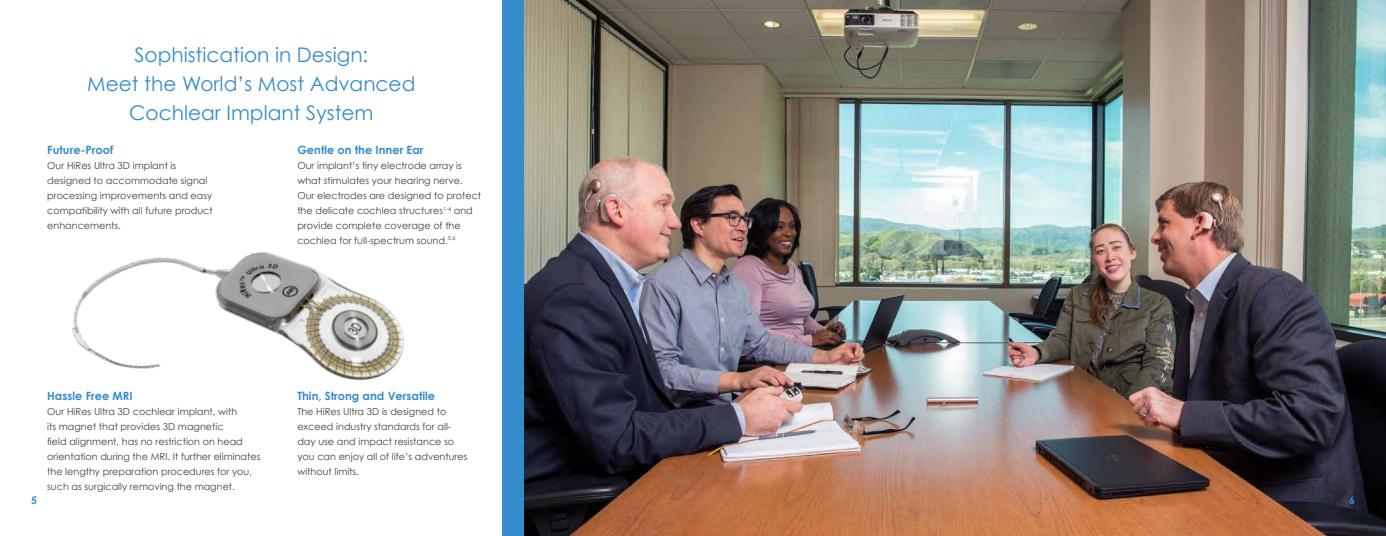
<style>
.page{position:relative;width:1386px;height:536px;background:#fff}
.page>*{position:absolute;margin:0;border:0;box-sizing:border-box;transform-origin:0 0}
.t1{font:20.12px/28.9px "Century Gothic";color:#358ccb;text-align:center}
.t2{font:700 11.38px "Century Gothic";color:#358ccb}
.t3{font:700 10.5px "Century Gothic";color:#358ccb}
.t4{font:9.62px/14.9px "Century Gothic";color:#414042}
</style>
<div class="page">
<img style="left:524px;top:0;width:862px;height:536px">
<img style="left:72px;top:252px;width:332px;height:129px">
<div style="left:503px;top:0;width:21px;height:536px;background:#358ccb"></div>
<h1 class="t1" style="left:87px;top:40px;width:330px">Sophistication in Design:<br>Meet the World’s Most Advanced<br>Cochlear Implant System</h1>
<p class="t2" style="left:47px;top:143px;width:67px">Future-Proof</p>
<p class="t4" style="left:47px;top:158px;width:167px">Our HiRes Ultra 3D implant is designed to accommodate signal processing improvements and easy compatibility with all future product enhancements.</p>
<p class="t2" style="left:297px;top:143px;width:128px">Gentle on the Inner Ear</p>
<p class="t4" style="left:297px;top:158px;width:185px">Our implant’s tiny electrode array is what stimulates your hearing nerve.<br>Our electrodes are designed to protect the delicate cochlea structures<sup>1-4</sup> and provide complete coverage of the cochlea for full-spectrum sound.<sup>5,6</sup></p>
<p class="t2" style="left:47px;top:389px;width:87px">Hassle Free MRI</p>
<p class="t4" style="left:47px;top:404px;width:215px">Our HiRes Ultra 3D cochlear implant, with<br>its magnet that provides 3D magnetic<br>field alignment, has no restriction on head orientation during the MRI. It further eliminates the lengthy preparation procedures for you, such as surgically removing the magnet.</p>
<p class="t2" style="left:297px;top:389px;width:139px">Thin, Strong and Versatile</p>
<p class="t4" style="left:297px;top:404px;width:172px">The HiRes Ultra 3D is designed to exceed industry standards for all&shy;day use and impact resistance so you can enjoy all of life’s adventures without limits.</p>
<p class="t3" style="left:31px;top:493px;width:7px">5</p>
<p class="t3" style="left:1349px;top:493px;width:7px">6</p>
</div>
